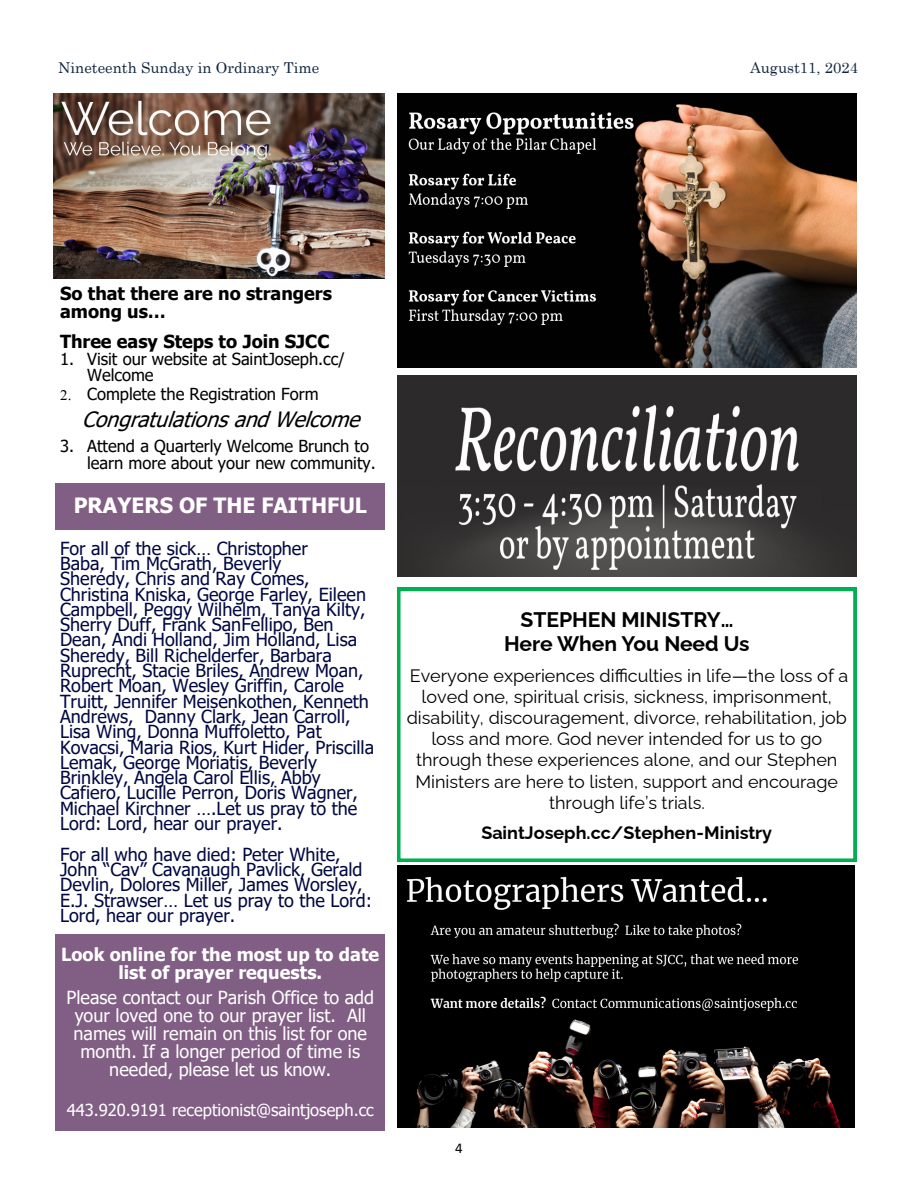
<style>
.page{position:relative;width:918px;height:1188px;background:#fff}
.page>*{position:absolute;margin:0;border:0;box-sizing:border-box;transform-origin:0 0}
.t1{font:700 21.15px "Raleway";letter-spacing:-.005em;color:#000}
.t2{font:italic 21px "Tahoma";color:#000}
.t3{font:700 21px "Tahoma";color:#fff}
.t4{font:700 21px "Raleway";color:#000}
.t5{font:18px/15.3px "Tahoma";color:#000841}
.t6{font:18px/21.1px "Raleway";color:#000;text-align:center}
.t7{font:18px/18px "Tahoma";color:#fff;text-align:center}
.t8{font:700 18px/18px "Tahoma";color:#000}
.t9{font:700 18px/18px "Tahoma";color:#fff;text-align:center}
.t10{font:700 18px "Raleway";color:#000}
.t11{font:16.65px "Tahoma";color:#000}
.t12{font:16.5px/16.5px "Tahoma";color:#000}
.t13{font:16.5px "Tahoma";color:#fff}
.t14{font:15px "Century Schoolbook";color:#0f243e}
.t15{font:15px "Calibri";color:#000}
</style>
<div class="page">
<div style="left:56px;top:483px;width:329px;height:47px;background:#815e84"></div>
<div style="left:56px;top:935px;width:329px;height:196px;background:#815e84"></div>
<img style="left:53px;top:94px;width:332px;height:185px">
<img style="left:397px;top:375px;width:460px;height:202px">
<img style="left:397px;top:866px;width:458px;height:261px">
<img style="left:397px;top:94px;width:460px;height:273px">
<svg style="left:397px;top:588px;width:460px;height:274px"></svg>
<p class="t14" style="left:58px;top:58px;width:262px">Nineteenth Sunday in Ordinary Time</p>
<p class="t14" style="left:750px;top:58px;width:110px">August11, 2024</p>
<p class="t8" style="left:60px;top:284px;width:273px">So that there are no strangers among us…</p>
<p class="t8" style="left:60px;top:332px;width:271px">Three easy Steps to Join SJCC</p>
<p class="t11" style="left:60px;top:348px;width:286px">1. Visit our website at SaintJoseph.cc/</p>
<p class="t12" style="left:87px;top:367px;width:68px">Welcome</p>
<p class="t12" style="left:87px;top:385px;width:233px">Complete the Registration Form</p>
<p class="t2" style="left:82px;top:406px;width:285px">CongratulationsandWelcome</p>
<p class="t12" style="left:87px;top:438px;width:290px;text-indent:-27px">3. Attend a Quarterly Welcome Brunch to learn more about your new community.</p>
<p class="t3" style="left:74px;top:492px;width:295px">PRAYERS OF THE FAITHFUL</p>
<p class="t5" style="left:60px;top:540px;width:316px">For all of the sick… Christopher<br>Baba, Tim McGrath, Beverly<br>Sheredy, Chris and Ray Comes, Christina Kniska, George Farley, Eileen Campbell, Peggy Wilhelm, Tanya Kilty, Sherry Duff, Frank SanFellipo, Ben Dean, Andi Holland, Jim Holland, Lisa Sheredy, Bill Richelderfer, Barbara Ruprecht, Stacie Briles, Andrew Moan, Robert Moan, Wesley Griffin, Carole Truitt, Jennifer Meisenkothen, Kenneth Andrews, Danny Clark, Jean Carroll, Lisa Wing, Donna Muffoletto, Pat Kovacsi, Maria Rios, Kurt Hider, Priscilla Lemak, George Moriatis, Beverly Brinkley, Angela Carol Ellis, Abby Cafiero, Lucille Perron, Doris Wagner, Michael Kirchner ….Let us pray to the Lord: Lord, hear our prayer.</p>
<p class="t5" style="left:60px;top:846px;width:314px">For all who have died: Peter White, John “Cav” Cavanaugh Pavlick, Gerald Devlin, Dolores Miller, James Worsley, E.J. Strawser… Let us pray to the Lord:<br>Lord, hear our prayer.</p>
<p class="t9" style="left:61px;top:945px;width:320px">Look online for the most up to date list of prayer requests.</p>
<p class="t7" style="left:67px;top:988px;width:309px">Please contact our Parish Office to add your loved one to our prayer list. All names will remain on this list for one month. If a longer period of time is needed, please let us know.</p>
<p class="t13" style="left:67px;top:1099px;width:309px">443.920.9191 receptionist@saintjoseph.cc</p>
<p class="t1" style="left:520px;top:607px;width:214px">STEPHEN MINISTRY…</p>
<p class="t4" style="left:504px;top:632px;width:247px">Here When You Need Us</p>
<p class="t6" style="left:407px;top:665px;width:443px">Everyone experiences difficulties in life—the loss of a loved one, spiritual crisis, sickness, imprisonment, disability, discouragement, divorce, rehabilitation, job loss and more. God never intended for us to go through these experiences alone, and our Stephen Ministers are here to listen, support and encourage through life’s trials.</p>
<p class="t10" style="left:481px;top:822px;width:292px">SaintJoseph.cc/Stephen-Ministry</p>
<p class="t15" style="left:455px;top:1142px;width:9px">4</p>
</div>
